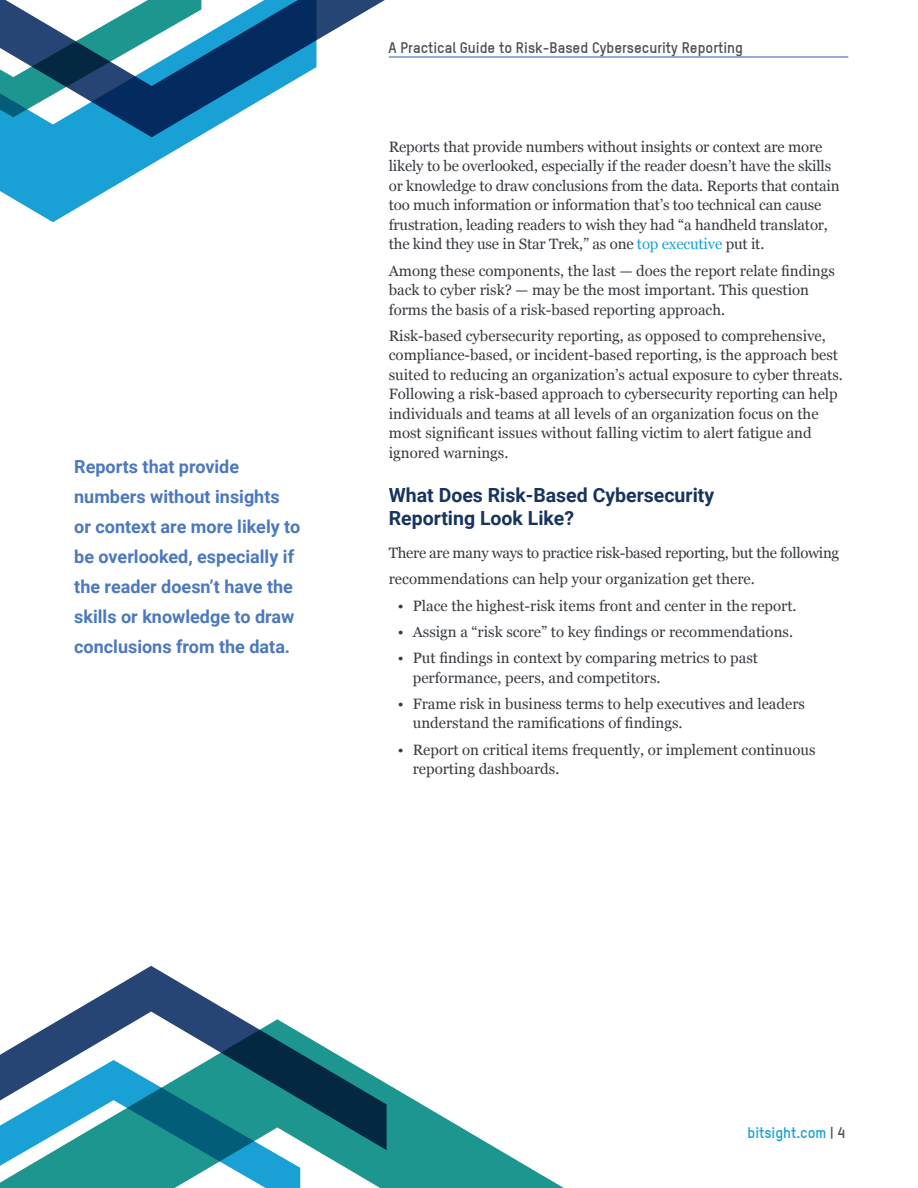
<style>
.page{position:relative;width:918px;height:1188px;background:#fff}
.page>*{position:absolute;margin:0;border:0;box-sizing:border-box;transform-origin:0 0}
.t1{font:700 19.5px/23.4px "Roboto";color:#17345f}
.t2{font:700 18px/30px "Roboto";color:#4c78bd}
.t3{font:15px/19.5px "Georgia";color:#353a3f}
.t4{font:15px/26.2px "Georgia";letter-spacing:-.02em;color:#353a3f}
.t5{font:500 15px "T Star Pro";color:#474f57}
.t6{font:500 15px "T Star Pro";color:#19a1d5}
.s1{color:#19a1d5}
.s2{color:#474f57}
</style>
<div class="page">
<hr style="left:389px;top:56px;width:459px;height:2px;background:#6d93cc">
<svg style="left:0;top:137px;width:198px;height:85px;fill:#19a1d5"></svg>
<svg style="left:0;top:0;width:415px;height:137px"></svg>
<svg style="left:61px;top:966px;width:181px;height:53px"></svg>
<svg style="left:0;top:1019px;width:564px;height:169px"></svg>
<svg style="left:0;top:1060px;width:300px;height:128px"></svg>
<p class="t2" style="left:74px;top:451px;width:228px">Reports that provide numbers without insights or context are more likely to be overlooked, especially if the reader doesn’t have the skills or knowledge to draw conclusions from the data.</p>
<p class="t5" style="left:389px;top:39px;width:356px">A Practical Guide to Risk-Based Cybersecurity Reporting</p>
<p class="t3" style="left:389px;top:136px;width:452px">Reports that provide numbers without insights or context are more likely to be overlooked, especially if the reader doesn’t have the skills or knowledge to draw conclusions from the data. Reports that contain too much information or information that’s too technical can cause frustration, leading readers to wish they had “a handheld translator, the kind they use in Star Trek,” as one <span class="s1">top executive</span> put it.</p>
<p class="t3" style="left:389px;top:260px;width:448px">Among these components, the last — does the report relate findings back to cyber risk? — may be the most important. This question forms the basis of a risk-based reporting approach.</p>
<p class="t3" style="left:389px;top:325px;width:456px">Risk-based cybersecurity reporting, as opposed to comprehensive, compliance-based, or incident-based reporting, is the approach best suited to reducing an organization’s actual exposure to cyber threats.<br>Following a risk-based approach to cybersecurity reporting can help individuals and teams at all levels of an organization focus on the most significant issues without falling victim to alert fatigue and ignored warnings.</p>
<h1 class="t1" style="left:389px;top:482px;width:327px">What Does Risk-Based Cybersecurity<br>Reporting Look Like?</h1>
<p class="t4" style="left:389px;top:539px;width:452px">There are many ways to practice risk-based reporting, but the following recommendations can help your organization get there.</p>
<p class="t3" style="left:398px;top:595px;width:400px">• Place the highest-risk items front and center in the report.</p>
<p class="t3" style="left:398px;top:621px;width:397px">• Assign a “risk score” to key findings or recommendations.</p>
<p class="t3" style="left:413px;top:647px;width:347px;text-indent:-15px">• Put findings in context by comparing metrics to past performance, peers, and competitors.</p>
<p class="t3" style="left:413px;top:693px;width:394px;text-indent:-15px">• Frame risk in business terms to help executives and leaders understand the ramifications of findings.</p>
<p class="t3" style="left:413px;top:739px;width:404px;text-indent:-15px">• Report on critical items frequently, or implement continuous reporting dashboards.</p>
<p class="t6" style="left:748px;top:1123px;width:99px">bitsight.com <span class="s2">| 4</span></p>
</div>
